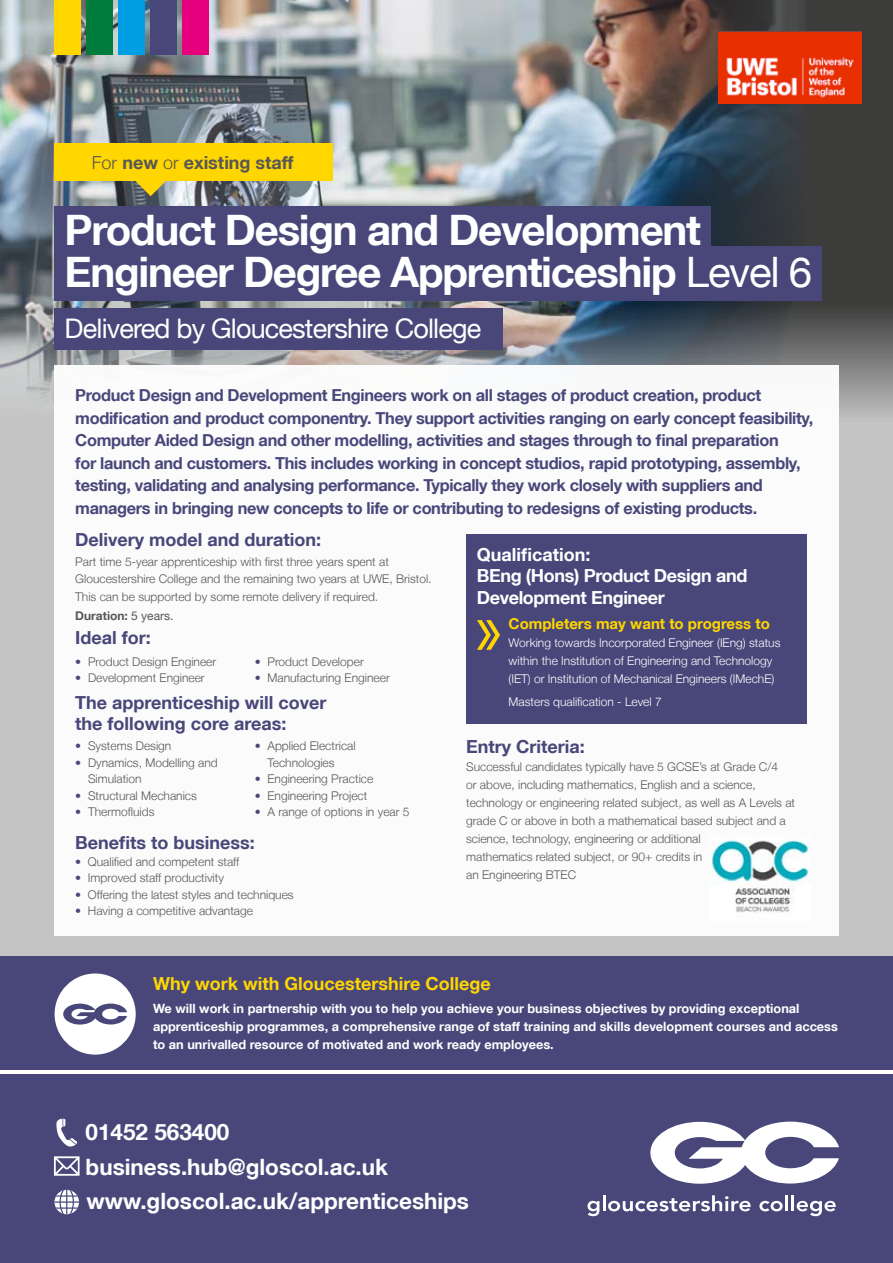
<style>
.page{position:relative;width:893px;height:1263px;background:#fff}
.page>*{position:absolute;margin:0;border:0;box-sizing:border-box;transform-origin:0 0}
.t1{font:700 42px/42px "Helvetica Neue LT";letter-spacing:-.03em;color:#fff}
.t2{font:27px "Helvetica Neue LT";letter-spacing:-.03em;color:#fff}
.t3{font:700 22.5px/34.5px "Helvetica Neue LT";color:#fff}
.t4{font:700 18px/21.6px "Helvetica Neue LT";color:#49477a}
.t5{font:700 18px/21.6px "Helvetica Neue LT";letter-spacing:-.02em;color:#fff}
.t6{font:700 18px "Helvetica Neue LT";color:#ffd600}
.t7{font:700 18px "Helvetica Neue LT";color:#575756}
.t8{font:700 16.5px/22.5px "Helvetica Neue LT";letter-spacing:-.02em;color:#49477a}
.t9{font:700 15px "Helvetica Neue LT";color:#ffd600}
.t10{font:700 12.75px/18px "Helvetica Neue LT";color:#fff}
.t11{font:300 12px/18px "Helvetica Neue LT";color:#575756}
.t12{font:300 12px/18px "Helvetica Neue LT";color:#fff}
.s1{font-weight:300}
.s2{font-weight:400}
.s3{font-weight:700}
.s4{color:#49477a}
</style>
<div class="page">
<div style="left:0;top:305px;width:893px;height:721px;background:#c4c4c4"></div>
<svg style="left:806px;top:0;width:87px;height:415px;background:#4b4b4a"></svg>
<img style="left:0;top:0;width:806px;height:399px">
<div style="left:54px;top:365px;width:785px;height:570px;background:#fff"></div>
<div style="left:54px;top:246px;width:767px;height:55px;background:#49477a"></div>
<div style="left:0;top:1075px;width:893px;height:188px;background:#49477a"></div>
<svg style="left:650px;top:1121px;width:189px;height:63px"></svg>
<svg style="left:587px;top:1195px;width:164px;height:21px"></svg>
<svg style="left:759px;top:1201px;width:24px;height:10px"></svg>
<hr style="left:785px;top:1195px;width:3px;height:16px;background:#fff">
<hr style="left:791px;top:1195px;width:3px;height:16px;background:#fff">
<svg style="left:797px;top:1201px;width:39px;height:15px"></svg>
<div style="left:54px;top:207px;width:657px;height:44px;background:#49477a"></div>
<div style="left:54px;top:308px;width:449px;height:41px;background:#49477a"></div>
<svg style="left:56px;top:1119px;width:21px;height:27px"></svg>
<svg style="left:55px;top:1190px;width:24px;height:24px"></svg>
<svg style="left:54px;top:1156px;width:26px;height:20px"></svg>
<div style="left:0;top:956px;width:893px;height:113px;background:#49477a"></div>
<div style="left:55px;top:973px;width:81px;height:81px;background:#fff;border-radius:50%"></div>
<svg style="left:63px;top:1003px;width:64px;height:21px"></svg>
<div style="left:54px;top:144px;width:278px;height:37px;background:#ffd600"></div>
<svg style="left:136px;top:181px;width:30px;height:15px"></svg>
<div style="left:466px;top:535px;width:341px;height:189px;background:#49477a"></div>
<svg style="left:477px;top:620px;width:23px;height:30px"></svg>
<img style="left:710px;top:836px;width:100px;height:77px">
<div style="left:54px;top:0;width:26px;height:54px;background:#ffd600"></div>
<div style="left:86px;top:0;width:26px;height:54px;background:#007d3d"></div>
<div style="left:118px;top:0;width:26px;height:54px;background:#009fe3"></div>
<div style="left:150px;top:0;width:26px;height:54px;background:#49477a"></div>
<div style="left:182px;top:0;width:26px;height:54px;background:#e6007d"></div>
<img style="left:718px;top:32px;width:143px;height:71px">
<h3 class="t7" style="left:92px;top:151px;width:203px"><span class="s1">For</span> new <span class="s1">or</span> existing staff</h3>
<h1 class="t1" style="left:65px;top:208px;width:749px">Product Design and Development<br>Engineer Degree Apprenticeship <span class="s2">Level 6</span></h1>
<h2 class="t2" style="left:65px;top:312px;width:418px">Delivered by Gloucestershire College</h2>
<p class="t8" style="left:75px;top:384px;width:740px">Product Design and Development Engineers work on all stages of product creation, product modification and product componentry. They support activities ranging on early concept feasibility, Computer Aided Design and other modelling, activities and stages through to final preparation<br>for launch and customers. This includes working in concept studios, rapid prototyping, assembly, testing, validating and analysing performance. Typically they work closely with suppliers and managers in bringing new concepts to life or contributing to redesigns of existing products.</p>
<h3 class="t4" style="left:75px;top:528px;width:247px">Delivery model and duration:</h3>
<p class="t11" style="left:75px;top:554px;width:358px;line-height:16.5px">Part time 5-year apprenticeship with first three years spent at<br>Gloucestershire College and the remaining two years at UWE, Bristol.</p>
<p class="t11" style="left:75px;top:587px;width:304px;line-height:19.5px">This can be supported by some remote delivery if required.<br><span class="s3">Duration:</span> <span class="s2">5 years.</span></p>
<h3 class="t4" style="left:75px;top:627px;width:77px">Ideal for:</h3>
<p class="t11" style="left:75px;top:652px;width:143px"><span class="s4">•</span> Product Design Engineer</p>
<p class="t11" style="left:75px;top:669px;width:131px"><span class="s4">•</span> Development Engineer</p>
<p class="t11" style="left:255px;top:652px;width:111px"><span class="s4">•</span> Product Developer</p>
<p class="t11" style="left:255px;top:669px;width:137px"><span class="s4">•</span> Manufacturing Engineer</p>
<h3 class="t4" style="left:75px;top:691px;width:253px">The apprenticeship will cover the following core areas:</h3>
<p class="t11" style="left:75px;top:737px;width:98px"><span class="s4">•</span> Systems Design</p>
<p class="t11" style="left:88px;top:754px;width:131px;line-height:16.5px;text-indent:-13px"><span class="s4">•</span> Dynamics, Modelling and<br>Simulation</p>
<p class="t11" style="left:75px;top:786px;width:123px"><span class="s4">•</span> Structural Mechanics</p>
<p class="t11" style="left:75px;top:803px;width:81px"><span class="s4">•</span> Thermofluids</p>
<p class="t11" style="left:267px;top:738px;width:90px;line-height:16.5px;text-indent:-13px"><span class="s4">•</span> Applied Electrical<br>Technologies</p>
<p class="t11" style="left:255px;top:770px;width:120px"><span class="s4">•</span> Engineering Practice</p>
<p class="t11" style="left:255px;top:786px;width:114px"><span class="s4">•</span> Engineering Project</p>
<p class="t11" style="left:255px;top:803px;width:156px"><span class="s4">•</span> A range of options in year 5</p>
<h3 class="t4" style="left:75px;top:831px;width:181px">Benefits to business:</h3>
<p class="t11" style="left:75px;top:852px;width:166px"><span class="s4">•</span> Qualified and competent staff</p>
<p class="t11" style="left:75px;top:869px;width:150px"><span class="s4">•</span> Improved staff productivity</p>
<p class="t11" style="left:75px;top:885px;width:220px"><span class="s4">•</span> Offering the latest styles and techniques</p>
<p class="t11" style="left:75px;top:902px;width:179px"><span class="s4">•</span> Having a competitive advantage</p>
<h3 class="t5" style="left:477px;top:543px;width:272px">Qualification:<br>BEng (Hons) Product Design and<br>Development Engineer</h3>
<p class="t9" style="left:509px;top:615px;width:263px">Completers may want to progress to</p>
<p class="t12" style="left:509px;top:634px;width:273px">Working towards Incorporated Engineer (IEng) status within the Institution of Engineering and Technology (IET) or Institution of Mechanical Engineers (IMechE)</p>
<p class="t12" style="left:509px;top:692px;width:155px">Masters qualification - Level 7</p>
<h3 class="t4" style="left:466px;top:735px;width:120px">Entry Criteria:</h3>
<p class="t11" style="left:466px;top:757px;width:331px">Successful candidates typically have 5 GCSE’s at Grade C/4<br>or above, including mathematics, English and a science, technology or engineering related subject, as well as A Levels at grade C or above in both a mathematical based subject and a science, technology, engineering or additional<br>mathematics related subject, or 90+ credits in<br>an Engineering BTEC</p>
<h3 class="t6" style="left:153px;top:973px;width:339px">Why work with Gloucestershire College</h3>
<p class="t10" style="left:153px;top:999px;width:686px">We will work in partnership with you to help you achieve your business objectives by providing exceptional apprenticeship programmes, a comprehensive range of staff training and skills development courses and access to an unrivalled resource of motivated and work ready employees.</p>
<h3 class="t3" style="left:86px;top:1114px;width:385px">01452 563400 business.hub@gloscol.ac.uk www.gloscol.ac.uk/apprenticeships</h3>
</div>
